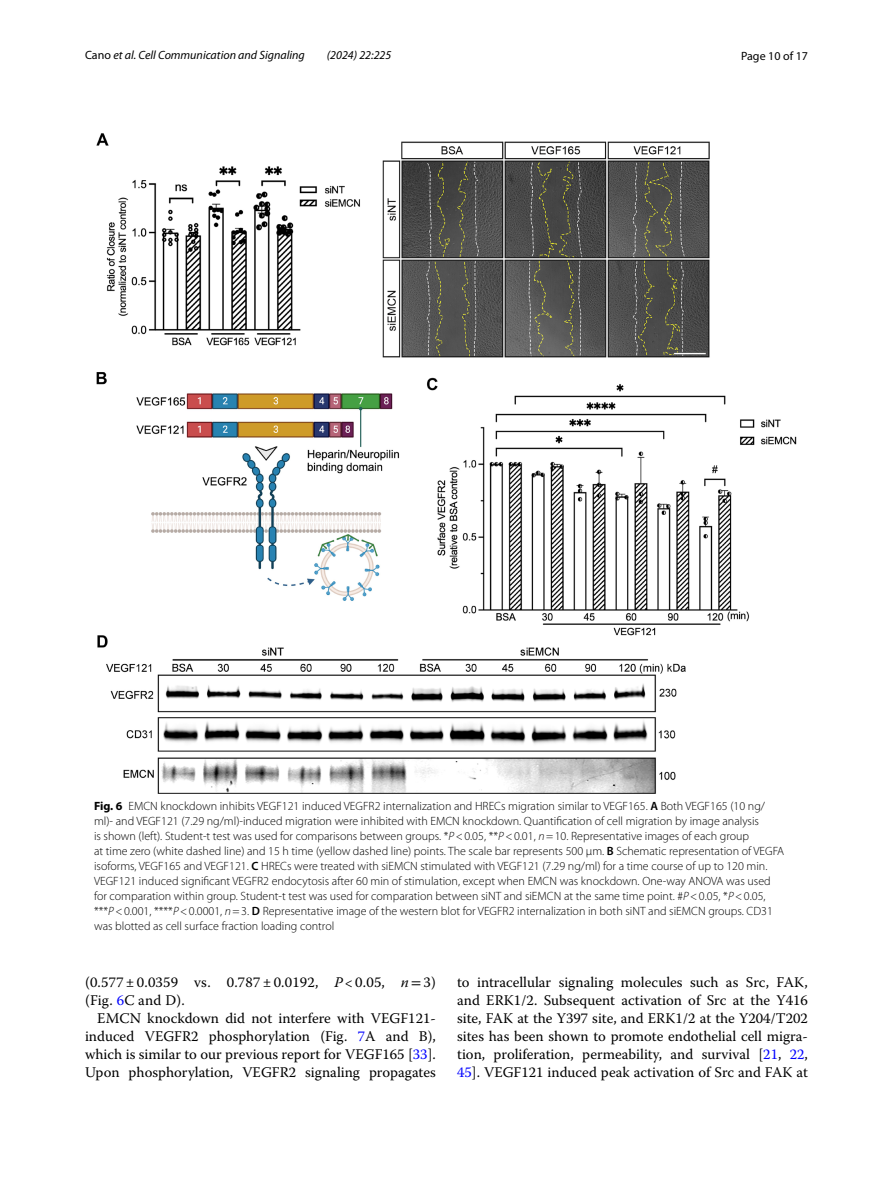
<style>
.page{position:relative;width:893px;height:1187px;background:#fff}
.page>*{position:absolute;margin:0;border:0;box-sizing:border-box;transform-origin:0 0}
.t1{font:14.7px/18px "Warnock Pro";color:#000;text-align:justify}
.t2{font:300 12px/15px "Myriad Pro";color:#000}
.t3{font:italic 12px "Myriad Pro";color:#000}
.t4{font:12px "Myriad Pro";color:#000}
.s1{font-style:normal}
.s2{font-weight:700}
.s3{font-weight:600}
.s4{font-style:italic}
.s5{font-family:"STIX"}
.s6{color:#00f}
</style>
<div class="page">
<img style="left:96px;top:133px;width:701px;height:661px">
<p class="t3" style="left:85px;top:48px;width:221px"><span class="s1">Cano</span> et al. Cell Communication and Signaling</p>
<p class="t3" style="left:327px;top:48px;width:66px">(2024) 22:225</p>
<p class="t4" style="left:741px;top:48px;width:68px">Page 10 of 17</p>
<p class="t2" style="left:94px;top:798px;width:692px"><span class="s2">Fig. 6</span> EMCN knockdown inhibits VEGF121 induced VEGFR2 internalization and HRECs migration similar to VEGF165. <span class="s3">A</span> Both VEGF165 (10 ng/ ml)- and VEGF121 (7.29 ng/ml)-induced migration were inhibited with EMCN knockdown. Quantification of cell migration by image analysis<br>is shown (left). Student-t test was used for comparisons between groups. *<span class="s4">P</span>&lt;0.05, **<span class="s4">P</span>&lt;0.01, <span class="s4">n</span>=10. Representative images of each group<br>at time zero (white dashed line) and 15 h time (yellow dashed line) points. The scale bar represents 500 µm. <span class="s3">B</span> Schematic representation of VEGFA isoforms, VEGF165 and VEGF121. <span class="s3">C</span> HRECs were treated with siEMCN stimulated with VEGF121 (7.29 ng/ml) for a time course of up to 120 min.<br>VEGF121 induced significant VEGFR2 endocytosis after 60 min of stimulation, except when EMCN was knockdown. One-way ANOVA was used for comparation within group. Student-t test was used for comparation between siNT and siEMCN at the same time point. #<span class="s4">P</span>&lt;0.05, *<span class="s4">P</span>&lt;0.05, ***<span class="s4">P</span>&lt;0.001, ****<span class="s4">P</span>&lt;0.0001, <span class="s4">n</span>=3. <span class="s3">D</span> Representative image of the western blot for VEGFR2 internalization in both siNT and siEMCN groups. CD31 was blotted as cell surface fraction loading control</p>
<p class="t1" style="left:85px;top:972px;width:352px">(0.577 ± 0.0359 vs. 0.787 ± 0.0192, <span class="s4">P</span> &lt; 0.05, <span class="s4">n</span><span class="s5">=</span>3) (Fig. <span class="s6">6</span>C and D).</p>
<p class="t1" style="left:85px;top:1008px;width:352px;text-indent:12px">EMCN knockdown did not interfere with VEGF121- induced VEGFR2 phosphorylation (Fig. <span class="s6">7</span>A and B), which is similar to our previous report for VEGF165 [<span class="s6">33</span>].<br>Upon phosphorylation, VEGFR2 signaling propagates</p>
<p class="t1" style="left:457px;top:972px;width:352px">to intracellular signaling molecules such as Src, FAK, and ERK1/2. Subsequent activation of Src at the Y416 site, FAK at the Y397 site, and ERK1/2 at the Y204/T202 sites has been shown to promote endothelial cell migra&shy;tion, proliferation, permeability, and survival [<span class="s6">21</span>, <span class="s6">22</span>, <span class="s6">45</span>]. VEGF121 induced peak activation of Src and FAK at</p>
</div>
